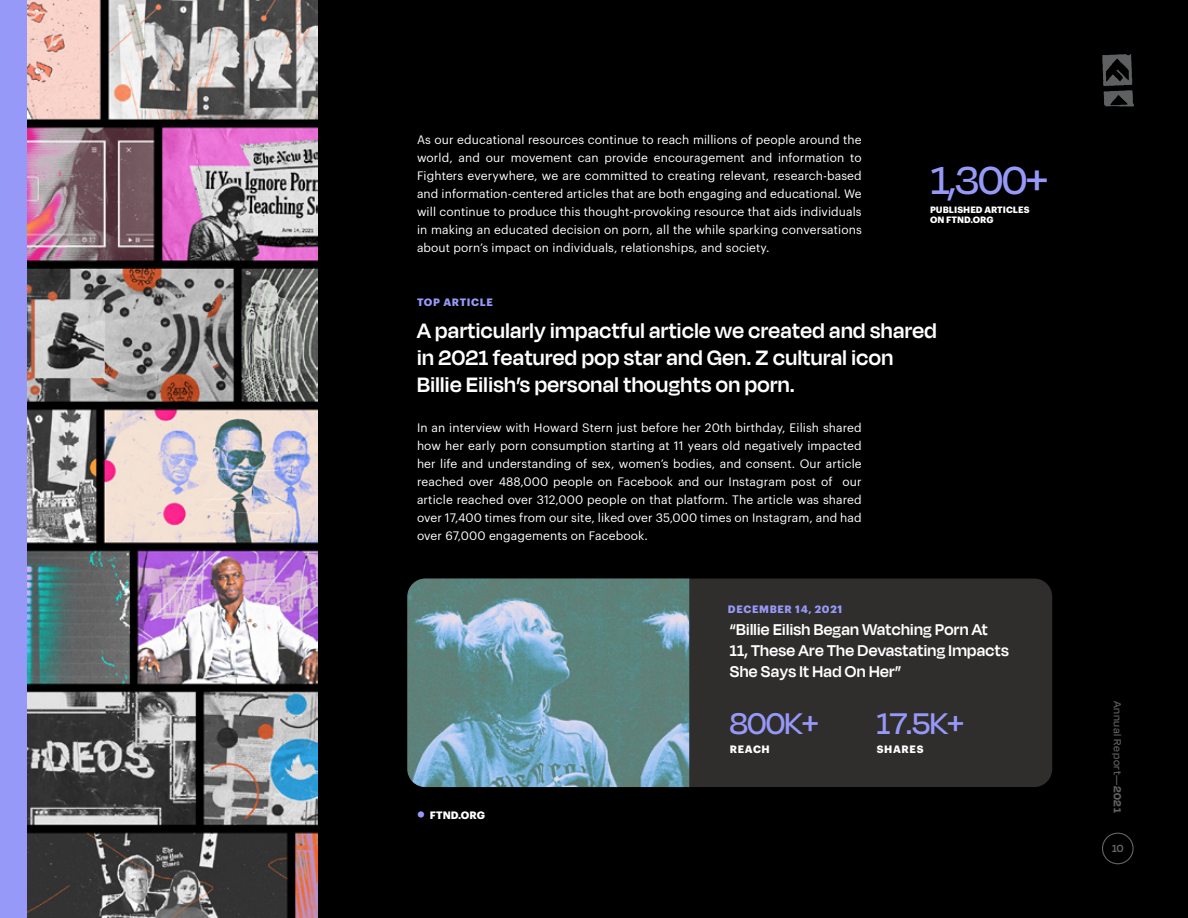
<style>
.page{position:relative;width:1188px;height:918px;background:#000}
.page>*{position:absolute;margin:0;border:0;box-sizing:border-box;transform-origin:0 0}
.t1{font:500 45px "Degular";color:#9799f9}
.t2{font:500 34.5px "Degular Display";letter-spacing:-.01em;color:#9799f9}
.t3{font:600 24px/27px "Degular Display";letter-spacing:.02em;color:#fff}
.t4{font:600 18px/21px "Degular Display";letter-spacing:.02em;color:#fff}
.t5{font:12px/18px "Graphik";letter-spacing:.01em;color:#fff;text-align:justify}
.t6{font:500 12px "Degular Display";letter-spacing:.06em;color:#5f6062}
.t7{font:600 12px "Degular Display";color:#636466}
.t8{font:700 10.5px "Graphik";letter-spacing:.065em;color:#9799f9}
.t9{font:700 10.5px "Graphik";letter-spacing:.065em;color:#fff}
.t10{font:700 9px/10.5px "Graphik";letter-spacing:.005em;color:#fff}
.s1{font-family:"Circular Std";font-weight:900;font-size:15px;color:#9799f9}
.s2{font-weight:700}
</style>
<div class="page">
<div style="left:1102px;top:833px;width:32px;height:31px;border:1px solid #636466;border-radius:50%"></div>
<svg style="left:1102px;top:54px;width:32px;height:53px"></svg>
<img style="left:26px;top:0;width:291px;height:918px">
<div style="left:0;top:0;width:26px;height:918px;background:#9799f9"></div>
<div style="left:408px;top:579px;width:644px;height:208px;background:#302d2d;border-radius:18px"></div>
<img style="left:407px;top:579px;width:282px;height:208px">
<p class="t5" style="left:417px;top:130px;width:446px">As our educational resources continue to reach millions of people around the world, and our movement can provide encouragement and information to Fighters everywhere, we are committed to creating relevant, research-based and information-centered articles that are both engaging and educational. We will continue to produce this thought-provoking resource that aids individuals in making an educated decision on porn, all the while sparking conversations about porn’s impact on individuals, relationships, and society.</p>
<p class="t8" style="left:417px;top:295px;width:77px">TOP ARTICLE</p>
<h1 class="t1" style="left:930px;top:152px;width:120px">1,300+</h1>
<p class="t10" style="left:930px;top:203px;width:101px">PUBLISHED ARTICLES<br>ON FTND.ORG</p>
<h3 class="t3" style="left:417px;top:316px;width:521px">A particularly impactful article we created and shared in 2021 featured pop star and Gen. Z cultural icon<br>Billie Eilish’s personal thoughts on porn.</h3>
<p class="t5" style="left:417px;top:418px;width:446px">In an interview with Howard Stern just before her 20th birthday, Eilish shared how her early porn consumption starting at 11 years old negatively impacted her life and understanding of sex, women’s bodies, and consent. Our article reached over 488,000 people on Facebook and our Instagram post of our article reached over 312,000 people on that platform. The article was shared over 17,400 times from our site, liked over 35,000 times on Instagram, and had over 67,000 engagements on Facebook.</p>
<p class="t8" style="left:728px;top:601px;width:116px">DECEMBER 14, 2021</p>
<h3 class="t4" style="left:730px;top:619px;width:281px">“Billie Eilish Began Watching Porn At<br>11, These Are The Devastating Impacts<br>She Says It Had On Her”</h3>
<h2 class="t2" style="left:730px;top:703px;width:90px">800K+</h2>
<h2 class="t2" style="left:877px;top:703px;width:89px">17.5K+</h2>
<p class="t9" style="left:417px;top:807px;width:69px"><span class="s1">•</span> FTND.ORG</p>
<p class="t9" style="left:730px;top:741px;width:42px">REACH</p>
<p class="t9" style="left:877px;top:741px;width:48px">SHARES</p>
<p class="t6" style="left:1124px;top:700px;width:113px;rotate:90deg">Annual Report—<span class="s2">2021</span></p>
<p class="t7" style="left:1112px;top:842px;width:13px">10</p>
</div>
